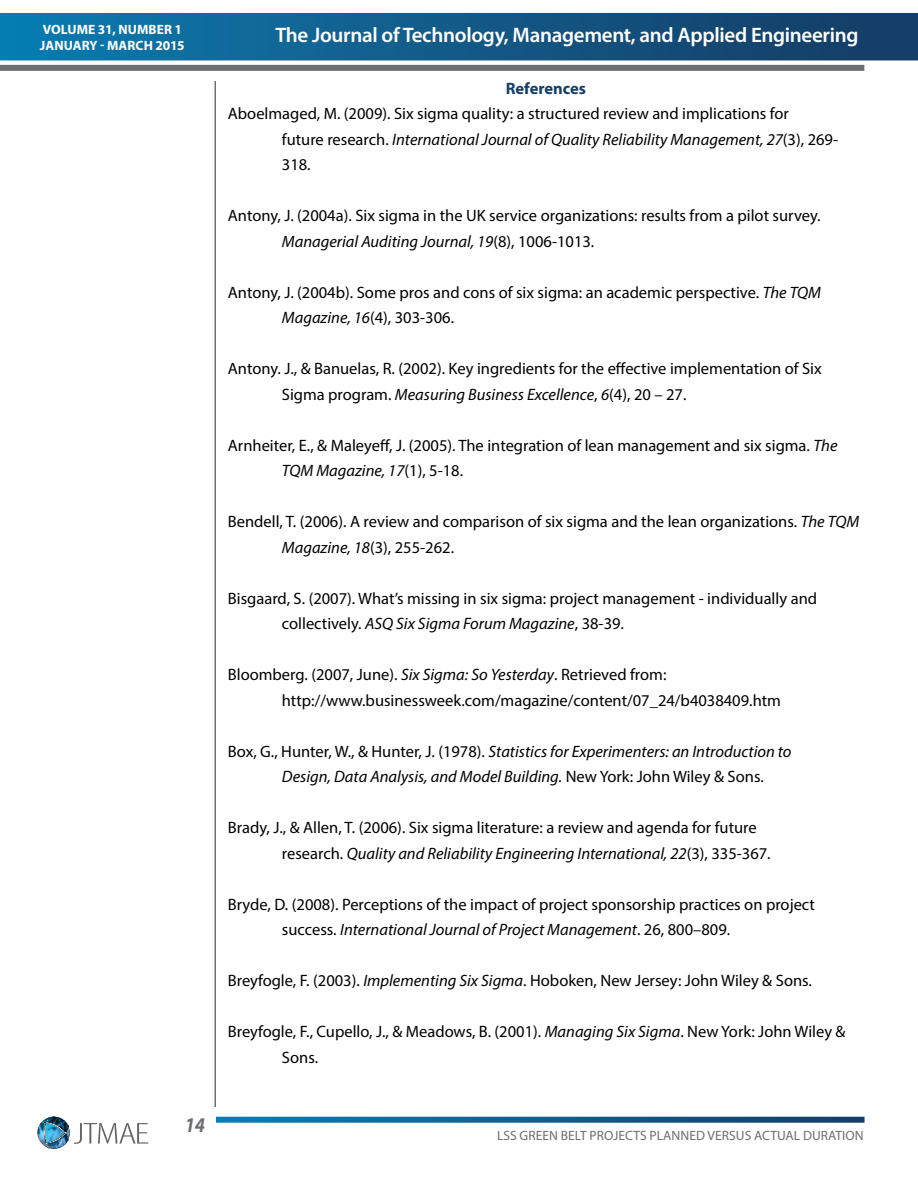
<style>
.page{position:relative;width:918px;height:1188px;background:#fff}
.page>*{position:absolute;margin:0;border:0;box-sizing:border-box;transform-origin:0 0}
.t1{font:600 21px "Myriad Pro";letter-spacing:-.015em;color:#fff}
.t2{font:italic 700 21px "Myriad Pro";color:#6d6e71;scale:.9 1}
.t3{font:16.5px/25.5px "Myriad Pro";color:#000}
.t4{font:italic 16.5px/25.5px "Myriad Pro";color:#000}
.t5{font:700 16.5px "Myriad Pro";color:#153e68}
.t6{font:13.5px "Myriad Pro";letter-spacing:.005em;color:#6d6e71}
.t7{font:700 13.5px/16.5px "Myriad Pro";letter-spacing:.005em;color:#fff}
.s1{font-style:italic}
.s2{font-style:normal}
</style>
<div class="page">
<div style="left:0;top:65px;width:864px;height:6px;background:#6d6e71"></div>
<svg style="left:216px;top:1117px;width:649px;height:6px;background:#1b6591"></svg>
<svg style="left:0;top:13px;width:918px;height:47px;background:#105a89"></svg>
<hr style="left:214px;top:81px;width:2px;height:1026px;background:#6d6e71">
<svg style="left:38px;top:1117px;width:110px;height:32px"></svg>
<p class="t7" style="left:40px;top:21px;width:146px">VOLUME 31, NUMBER 1<br>JANUARY - MARCH 2015</p>
<p class="t2" style="left:185px;top:1112px;width:24px">14</p>
<p class="t1" style="left:275px;top:21px;width:585px">The Journal of Technology, Management, and Applied Engineering</p>
<p class="t5" style="left:506px;top:78px;width:82px">REFERENCES</p>
<p class="t3" style="left:282px;top:101px;width:558px;text-indent:-54px">Aboelmaged, M. (2009). Six sigma quality: a structured review and implications for<br>future research. <span class="s1">International Journal of Quality Reliability Management, 27</span>(3), 269-<br>318.</p>
<p class="t3" style="left:282px;top:203px;width:540px;text-indent:-54px">Antony, J. (2004a). Six sigma in the UK service organizations: results from a pilot survey.<br><span class="s1">Managerial Auditing Journal, 19</span>(8), 1006-1013.</p>
<p class="t3" style="left:282px;top:279px;width:541px;text-indent:-54px">Antony, J. (2004b). Some pros and cons of six sigma: an academic perspective. <span class="s1">The TQM<br>Magazine, 16</span>(4), 303-306.</p>
<p class="t3" style="left:282px;top:356px;width:541px;text-indent:-54px">Antony. J., &amp; Banuelas, R. (2002). Key ingredients for the effective implementation of Six<br>Sigma program. <span class="s1">Measuring Business Excellence</span>, <span class="s1">6</span>(4), 20 – 27.</p>
<p class="t3" style="left:282px;top:432px;width:557px;text-indent:-54px">Arnheiter, E., &amp; Maleyeff, J. (2005). The integration of lean management and six sigma. <span class="s1">The<br>TQM Magazine, 17</span>(1), 5-18.</p>
<p class="t3" style="left:282px;top:509px;width:579px;text-indent:-54px">Bendell, T. (2006). A review and comparison of six sigma and the lean organizations. <span class="s1">The TQM<br>Magazine, 18</span>(3), 255-262.</p>
<p class="t3" style="left:282px;top:585px;width:537px;text-indent:-54px">Bisgaard, S. (2007). What’s missing in six sigma: project management - individually and collectively. <span class="s1">ASQ Six Sigma Forum Magazine</span>, 38-39.</p>
<p class="t3" style="left:282px;top:662px;width:501px;text-indent:-54px">Bloomberg. (2007, June). <span class="s1">Six Sigma: So Yesterday</span>. Retrieved from: http://www.businessweek.com/magazine/content/07_24/b4038409.htm</p>
<p class="t4" style="left:282px;top:738px;width:511px;text-indent:-54px"><span class="s2">Box, G., Hunter, W., &amp; Hunter, J. (1978).</span> Statistics for Experimenters: an Introduction to<br>Design, Data Analysis, and Model Building. <span class="s2">New York: John Wiley &amp; Sons.</span></p>
<p class="t3" style="left:282px;top:815px;width:490px;text-indent:-54px">Brady, J., &amp; Allen, T. (2006). Six sigma literature: a review and agenda for future research. <span class="s1">Quality and Reliability Engineering International, 22</span>(3), 335-367.</p>
<p class="t3" style="left:282px;top:891px;width:535px;text-indent:-54px">Bryde, D. (2008). Perceptions of the impact of project sponsorship practices on project success. <span class="s1">International Journal of Project Management</span>. 26, 800–809.</p>
<p class="t3" style="left:228px;top:968px;width:586px">Breyfogle, F. (2003). <span class="s1">Implementing Six Sigma</span>. Hoboken, New Jersey: John Wiley &amp; Sons.</p>
<p class="t3" style="left:282px;top:1019px;width:565px;text-indent:-54px">Breyfogle, F., Cupello, J., &amp; Meadows, B. (2001). <span class="s1">Managing Six Sigma</span>. New York: John Wiley &amp;<br>Sons.</p>
<p class="t6" style="left:497px;top:1127px;width:368px">LSS Green Belt Projects Planned versus Actual Duration</p>
</div>
